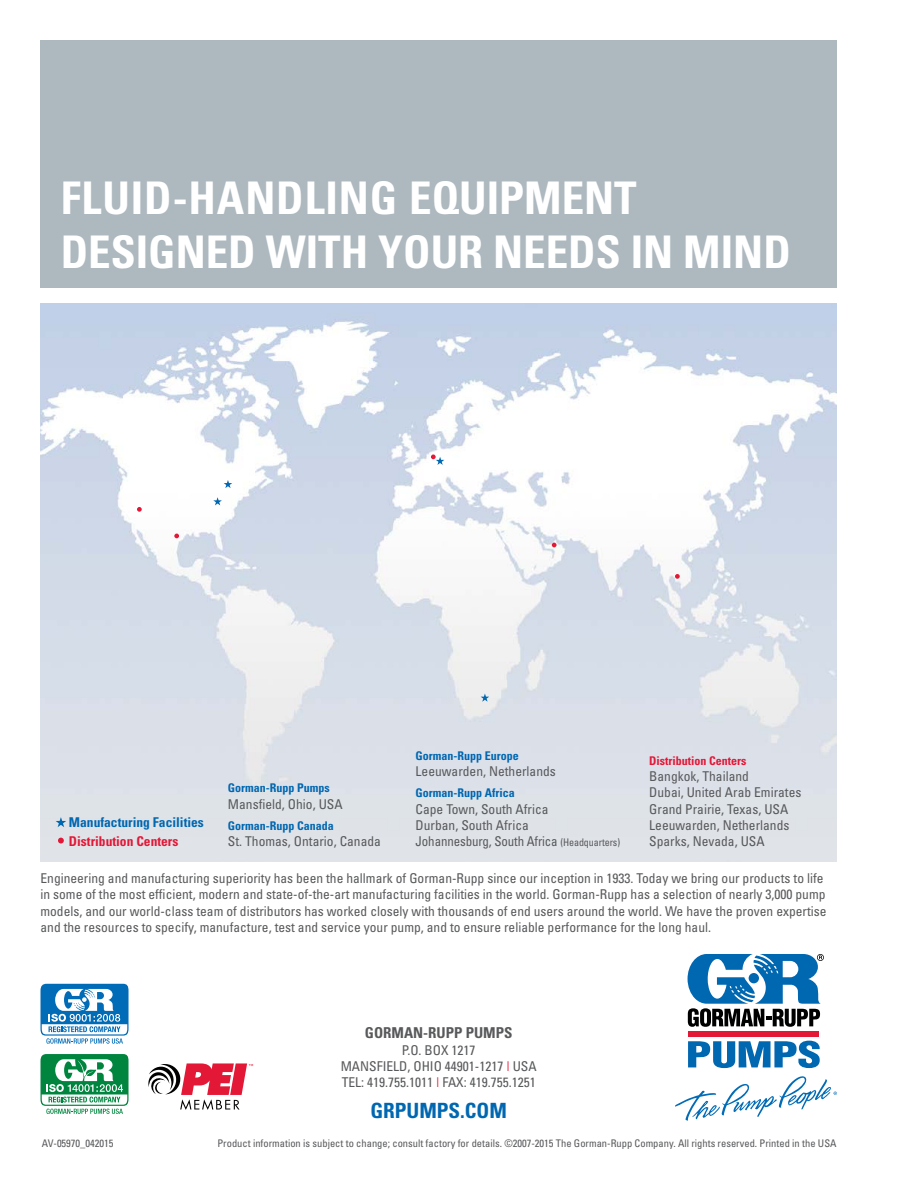
<style>
.page{position:relative;width:918px;height:1188px;background:#fff}
.page>*{position:absolute;margin:0;border:0;box-sizing:border-box;transform-origin:0 0}
.t1{font:700 condensed 45px/54px "Univers";color:#fff}
.t2{font:700 condensed 21px "Univers";color:#0067b1}
.t3{font:700 condensed 15px "Univers";color:#58595b}
.t4{font:condensed 13.5px/16.2px "Univers";color:#58595b}
.t5{font:700 condensed 13.5px "Univers";color:#0067b1}
.t6{font:700 condensed 13.5px "Univers";color:#e31837}
.t7{font:700 condensed 12px "Univers";color:#0067b1}
.t8{font:700 condensed 12px "Univers";color:#e31837}
.t9{font:condensed 10.5px "Univers";color:#58595b}
.s1{font-size:10.5px}
.s2{color:#e31837}
</style>
<div class="page">
<img style="left:40px;top:303px;width:797px;height:559px">
<svg style="left:224px;top:480px;width:8px;height:8px"></svg>
<svg style="left:213px;top:497px;width:9px;height:8px"></svg>
<svg style="left:137px;top:507px;width:5px;height:5px"></svg>
<svg style="left:431px;top:455px;width:13px;height:10px"></svg>
<svg style="left:675px;top:574px;width:5px;height:5px"></svg>
<svg style="left:174px;top:534px;width:5px;height:4px"></svg>
<svg style="left:481px;top:694px;width:8px;height:8px"></svg>
<svg style="left:552px;top:543px;width:5px;height:4px"></svg>
<div style="left:40px;top:40px;width:797px;height:248px;background:#adb8bf"></div>
<svg style="left:148px;top:1063px;width:105px;height:47px"></svg>
<svg style="left:41px;top:984px;width:88px;height:60px"></svg>
<svg style="left:41px;top:1054px;width:88px;height:60px"></svg>
<svg style="left:58px;top:838px;width:6px;height:6px"></svg>
<svg style="left:56px;top:817px;width:10px;height:10px"></svg>
<div style="left:688px;top:1031px;width:131px;height:6px;background:#e31837"></div>
<svg style="left:688px;top:1041px;width:132px;height:27px"></svg>
<svg style="left:688px;top:954px;width:136px;height:73px"></svg>
<svg style="left:675px;top:1076px;width:162px;height:45px"></svg>
<h1 class="t1" style="left:61px;top:171px;width:700px;text-indent:244px">ling equipment designed with your needs in mind</h1>
<h1 class="t1" style="left:61px;top:171px;width:186px">Fluid-hand</h1>
<p class="t5" style="left:69px;top:814px;width:137px">Manufacturing Facilities</p>
<p class="t6" style="left:69px;top:833px;width:111px">Distribution Centers</p>
<p class="t7" style="left:228px;top:781px;width:103px">Gorman-Rupp Pumps</p>
<p class="t4" style="left:228px;top:795px;width:116px">Mansfield, Ohio, USA</p>
<p class="t7" style="left:228px;top:818px;width:107px">Gorman-Rupp Canada</p>
<p class="t4" style="left:228px;top:833px;width:154px">St. Thomas, Ontario, Canada</p>
<p class="t7" style="left:416px;top:748px;width:105px">Gorman-Rupp Europe</p>
<p class="t4" style="left:416px;top:763px;width:142px">Leeuwarden, Netherlands</p>
<p class="t7" style="left:416px;top:786px;width:101px">Gorman-Rupp Africa</p>
<p class="t4" style="left:416px;top:800px;width:206px">Cape Town, South Africa<br>Durban, South Africa<br>Johannesburg, South Africa <span class="s1">(Headquarters)</span></p>
<p class="t8" style="left:649px;top:753px;width:99px">Distribution Centers</p>
<p class="t4" style="left:649px;top:768px;width:154px">Bangkok, Thailand<br>Dubai, United Arab Emirates<br>Grand Prairie, Texas, USA<br>Leeuwarden, Netherlands<br>Sparks, N evada, USA</p>
<p class="t4" style="left:41px;top:870px;width:788px">Engineering and manufacturing superiority has been the hallmark of Gorman-Rupp since our inception in 1933. Today we bring our products to life in some of the most efficient, modern and state-of-the-art manufacturing facilities in the world. Gorman-Rupp has a selection of nearly 3,000 pump models, and our world-class team of distributors has worked closely with thousands of end users around the world. We have the proven expertise and the resources to specify, manufacture, test and service your pump, and to ensure reliable performance for the long haul.</p>
<p class="t3" style="left:365px;top:1024px;width:140px">Gorman-Rupp Pumps</p>
<p class="t4" style="left:402px;top:1041px;width:75px">P.O. Box 1217</p>
<p class="t4" style="left:341px;top:1058px;width:36px">Mansfield</p>
<p class="t4" style="left:407px;top:1058px;width:22px">, Ohio</p>
<p class="t4" style="left:342px;top:1058px;width:197px;text-align:right">44901-1217 <span class="s2">|</span> USA<br>Tel: 419.755.1011 <span class="s2">|</span> FAX: 419.755.1251</p>
<h2 class="t2" style="left:370px;top:1098px;width:122px">GRPUMPS.COM</h2>
<p class="t9" style="left:42px;top:1137px;width:73px">AV-05970_042015</p>
<p class="t9" style="left:217px;top:1137px;width:621px">Product information is subject to change; consult factory for details. ©2007-2015 The Gorman-Rupp Company. All rights reserved. Printed in the USA</p>
</div>
